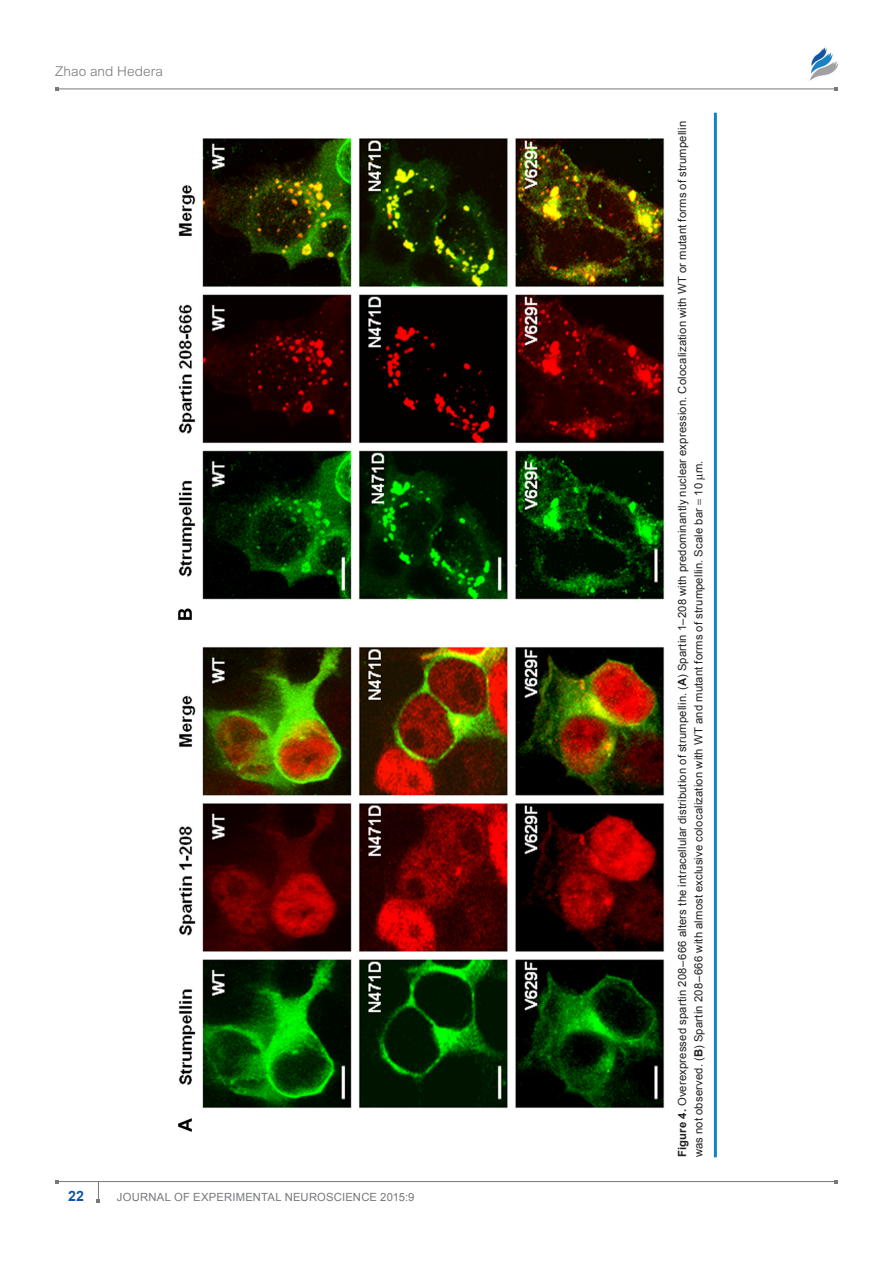
<style>
.page{position:relative;width:893px;height:1263px;background:#fff}
.page>*{position:absolute;margin:0;border:0;box-sizing:border-box;transform-origin:0 0}
.t1{font:700 14.25px "Arial";color:#1055a4}
.t2{font:300 13.5px "Arial MT Std";letter-spacing:.005em;color:#76787b}
.FigureCaption{font:11.25px/16.5px "Arial";letter-spacing:.015em;color:#231f20}
.t3{font:11.25px "Arial";letter-spacing:.02em;color:#76787b}
.s1{font-weight:700}
</style>
<div class="page">
<hr style="left:57px;top:89px;width:779px;height:1px;background:#76787b">
<hr style="left:57px;top:1181px;width:779px;height:1px;background:#76787b">
<img style="left:810px;top:47px;width:29px;height:34px">
<svg style="left:97px;top:1182px;width:3px;height:20px"></svg>
<hr style="left:714px;top:113px;width:3px;height:1044px;background:#1582c5">
<img style="left:178px;top:138px;width:486px;height:993px">
<p class="t2" style="left:55px;top:63px;width:109px">Zhao and Hedera</p>
<p class="t1" style="left:68px;top:1186px;width:18px">22</p>
<p class="t3" style="left:117px;top:1189px;width:299px">JOURNAL OF EXPERIMENTAL NEUROSCIENCE 2015:9</p>
<p class="FigureCaption" style="left:674px;top:1157px;width:1038px;rotate:-90deg"><span class="s1">Figure 4.</span> OVEREXPRESSED SPARTIN 208–666 ALTERS THE INTRACELLULAR DISTRIBUTION OF STRUMPELLIN. (<span class="s1">A</span>) SPARTIN 1–208 WITH PREDOMINANTLY NUCLEAR EXPRESSION. COLOCALIZATION WITH WT OR MUTANT FORMS OF STRUMPELLIN<br>WAS NOT OBSERVED. (<span class="s1">B</span>) SPARTIN 208–666 WITH ALMOST EXCLUSIVE COLOCALIZATION WITH WT AND MUTANT FORMS OF STRUMPELLIN. SCALE BAR 10 M.</p>
</div>
